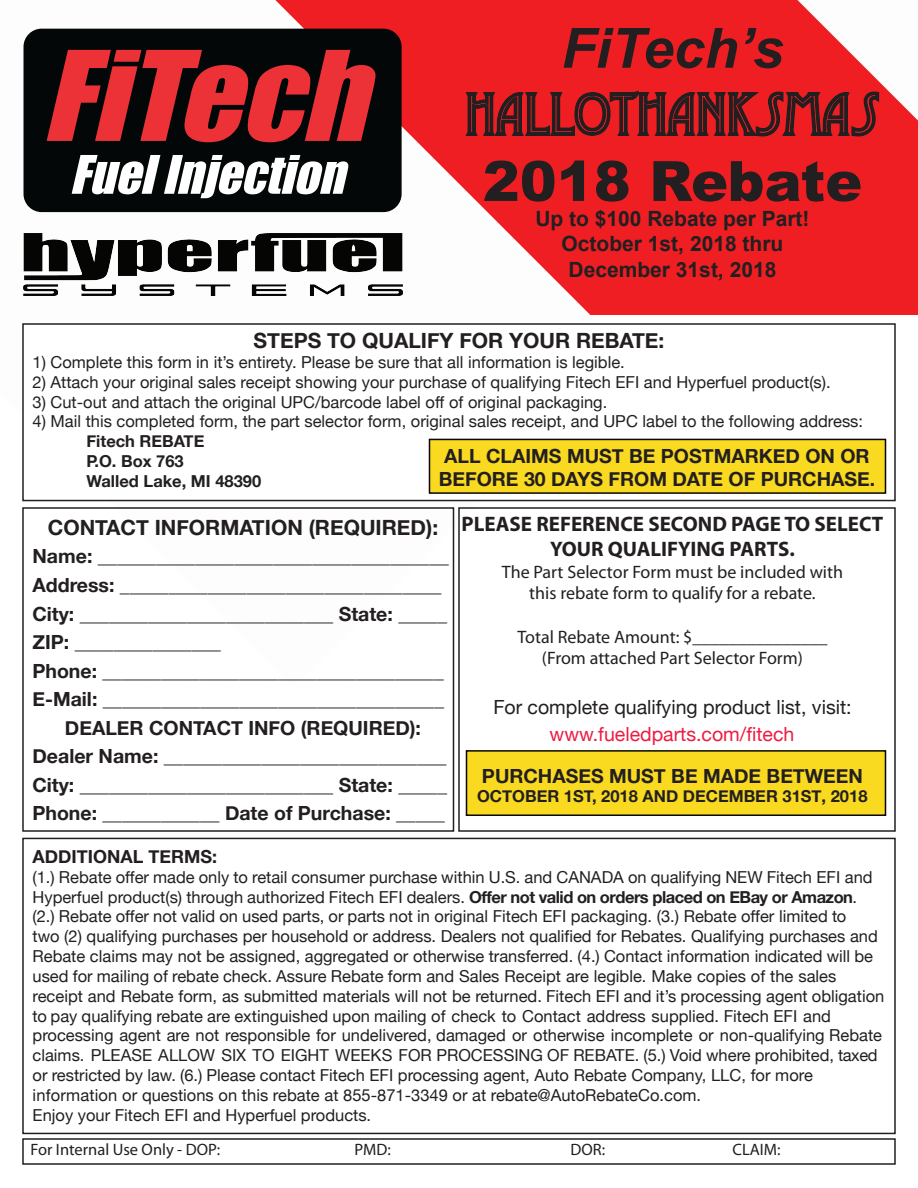
<style>
.page{position:relative;width:918px;height:1188px;background:#fff}
.page>*{position:absolute;margin:0;border:0;box-sizing:border-box;transform-origin:0 0}
.t1{font:900 55.5px "Arial";color:#231f20}
.t2{font:italic 700 55.5px "Arial";color:#231f20}
.t3{font:700 21px/25.2px "Arial";color:#231f20;text-align:center}
.t4{font:700 21px "Helvetica Neue";color:#231f20}
.t5{font:700 21px/25.2px "Myriad Pro";color:#231f20;text-align:center}
.t6{font:700 19.5px/23.4px "Helvetica Neue";color:#231f20}
.t7{font:19.5px "Helvetica Neue";color:#231f20}
.t8{font:19.5px "Helvetica Neue";color:#ed1c42}
.t9{font:18px/21.6px "Myriad Pro";color:#231f20;text-align:center}
.t10{font:700 18px "Helvetica Neue";color:#231f20}
.t11{font:16.5px/19.8px "Helvetica Neue";color:#231f20}
.t12{font:700 16.5px/19.8px "Helvetica Neue";color:#231f20}
.t13{font:16.5px "Myriad Pro";color:#231f20}
.s1{font-weight:700}
</style>
<div class="page">
<div style="left:0;top:0;width:918px;height:314px;background:#ee1e23"></div>
<svg style="left:0;top:0;width:628px;height:687px"></svg>
<div style="left:22px;top:323px;width:874px;height:178px;background:#fff;border:2px solid #231f20"></div>
<div style="left:429px;top:439px;width:457px;height:55px;background:#f9da21;border:2px solid #050605"></div>
<div style="left:466px;top:750px;width:420px;height:66px;background:#f9da21;border:2px solid #050605"></div>
<div style="left:22px;top:507px;width:432px;height:325px;border:2px solid #231f20"></div>
<div style="left:458px;top:507px;width:438px;height:325px;border:2px solid #231f20"></div>
<div style="left:22px;top:838px;width:874px;height:296px;border:2px solid #231f20"></div>
<div style="left:22px;top:1138px;width:874px;height:27px;border:2px solid #231f20"></div>
<div style="left:24px;top:29px;width:378px;height:183px;background:#040707;border-radius:18px"></div>
<svg style="left:47px;top:50px;width:329px;height:92px"></svg>
<svg style="left:72px;top:155px;width:276px;height:43px"></svg>
<img style="left:23px;top:233px;width:379px;height:62px">
<svg style="left:462px;top:0;width:456px;height:138px"></svg>
<h1 class="t2" style="left:561px;top:11px;width:224px">FiTech’s</h1>
<h1 class="t1" style="left:483px;top:141px;width:381px">2018 Rebate</h1>
<p class="t3" style="left:535px;top:207px;width:276px">Up to $100 Rebate per Part!<br>October 1st, 2018 thru<br>December 31st, 2018</p>
<p class="t4" style="left:254px;top:324px;width:412px">STEPS TO QUALIFY FOR YOUR REBATE:</p>
<p class="t11" style="left:32px;top:353px;width:594px">1) Complete this form in it’s entirety. Please be sure that all information is legible.</p>
<p class="t11" style="left:32px;top:373px;width:800px">2) Attach your original sales receipt showing your purchase of qualifying Fitech EFI and Hyperfuel product(s).</p>
<p class="t11" style="left:32px;top:393px;width:576px">3) Cut-out and attach the original UPC/barcode label off of original packaging.</p>
<p class="t11" style="left:32px;top:413px;width:832px">4) Mail this completed form, the part selector form, original sales receipt, and UPC label to the following address:</p>
<p class="t12" style="left:86px;top:432px;width:176px">Fitech REBATE<br>P.O. Box 763<br>Walled Lake, MI 48390</p>
<p class="t6" style="left:439px;top:445px;width:438px">ALL CLAIMS MUST BE POSTMARKED ON OR<br>BEFORE 30 DAYS FROM DATE OF PURCHASE.</p>
<p class="t4" style="left:48px;top:511px;width:392px">CONTACT INFORMATION (REQUIRED):</p>
<p class="t6" style="left:32px;top:545px;width:418px">Name: ____________________________________</p>
<p class="t6" style="left:32px;top:574px;width:411px">Address: _________________________________</p>
<p class="t6" style="left:32px;top:602px;width:416px">City: __________________________ State: _____</p>
<p class="t6" style="left:32px;top:631px;width:190px">ZIP: _______________</p>
<p class="t6" style="left:32px;top:659px;width:413px">Phone: ___________________________________</p>
<p class="t6" style="left:32px;top:688px;width:413px">E-Mail: ___________________________________</p>
<p class="t6" style="left:65px;top:717px;width:358px">DEALER CONTACT INFO (REQUIRED):</p>
<p class="t6" style="left:32px;top:745px;width:416px">Dealer Name: _____________________________</p>
<p class="t6" style="left:32px;top:773px;width:416px">City: __________________________ State: _____</p>
<p class="t6" style="left:32px;top:802px;width:414px">Phone: ____________ Date of Purchase: _____</p>
<p class="t5" style="left:462px;top:511px;width:423px">PLEASE REFERENCE SECOND PAGE TO SELECT<br>YOUR QUALIFYING PARTS.</p>
<p class="t9" style="left:502px;top:561px;width:343px">The Part Selector Form must be included with this rebate form to qualify for a rebate.</p>
<p class="t9" style="left:518px;top:626px;width:311px">Total Rebate Amount: $_______________ (From attached Part Selector Form)</p>
<p class="t7" style="left:493px;top:693px;width:360px">For complete qualifying product list, visit:</p>
<p class="t8" style="left:550px;top:720px;width:246px">www.fueledparts.com/fitech</p>
<p class="t6" style="left:482px;top:765px;width:383px">PURCHASES MUST BE MADE BETWEEN</p>
<p class="t12" style="left:477px;top:786px;width:392px">OCTOBER 1ST, 2018 AND DECEMBER 31ST, 2018</p>
<p class="t10" style="left:32px;top:843px;width:186px">ADDITIONAL TERMS:</p>
<p class="t11" style="left:32px;top:868px;width:842px">(1.) Rebate offer made only to retail consumer purchase within U.S. and CANADA on qualifying NEW Fitech EFI and<br>Hyperfuel product(s) through authorized Fitech EFI dealers. <span class="s1">Offer not valid on orders placed on EBay or Amazon</span>.</p>
<p class="t11" style="left:33px;top:928px;width:853px">two (2) qualifying purchases per household or address. Dealers not qualified for Rebates. Qualifying purchases and Rebate claims may not be assigned, aggregated or otherwise transferred. (4.) Contact information indicated will be used for mailing of rebate check. Assure Rebate form and Sales Receipt are legible. Make copies of the sales receipt and Rebate form, as submitted materials will not be returned. Fitech EFI and it’s processing agent obligation to pay qualifying rebate are extinguished upon mailing of check to Contact address supplied. Fitech EFI and processing agent are not responsible for undelivered, damaged or otherwise incomplete or non-qualifying Rebate claims. PLEASE ALLOW SIX TO EIGHT WEEKS FOR PROCESSING OF REBATE. (5.) Void where prohibited, taxed or restricted by law. (6.) Please contact Fitech EFI processing agent, Auto Rebate Company, LLC, for more information or questions on this rebate at 855-871-3349 or at rebate@AutoRebateCo.com.<br>Enjoy your Fitech EFI and Hyperfuel products.</p>
<p class="t11" style="left:32px;top:907px;width:815px">(2.) Rebate offer not valid on used parts, or parts not in original Fitech EFI packaging. (3.) Rebate offer limited to</p>
<p class="t13" style="left:30px;top:1139px;width:191px">For Internal Use Only - DOP:</p>
<p class="t13" style="left:355px;top:1139px;width:38px">PMD:</p>
<p class="t13" style="left:571px;top:1139px;width:36px">DOR:</p>
<p class="t13" style="left:733px;top:1139px;width:50px">CLAIM:</p>
</div>
